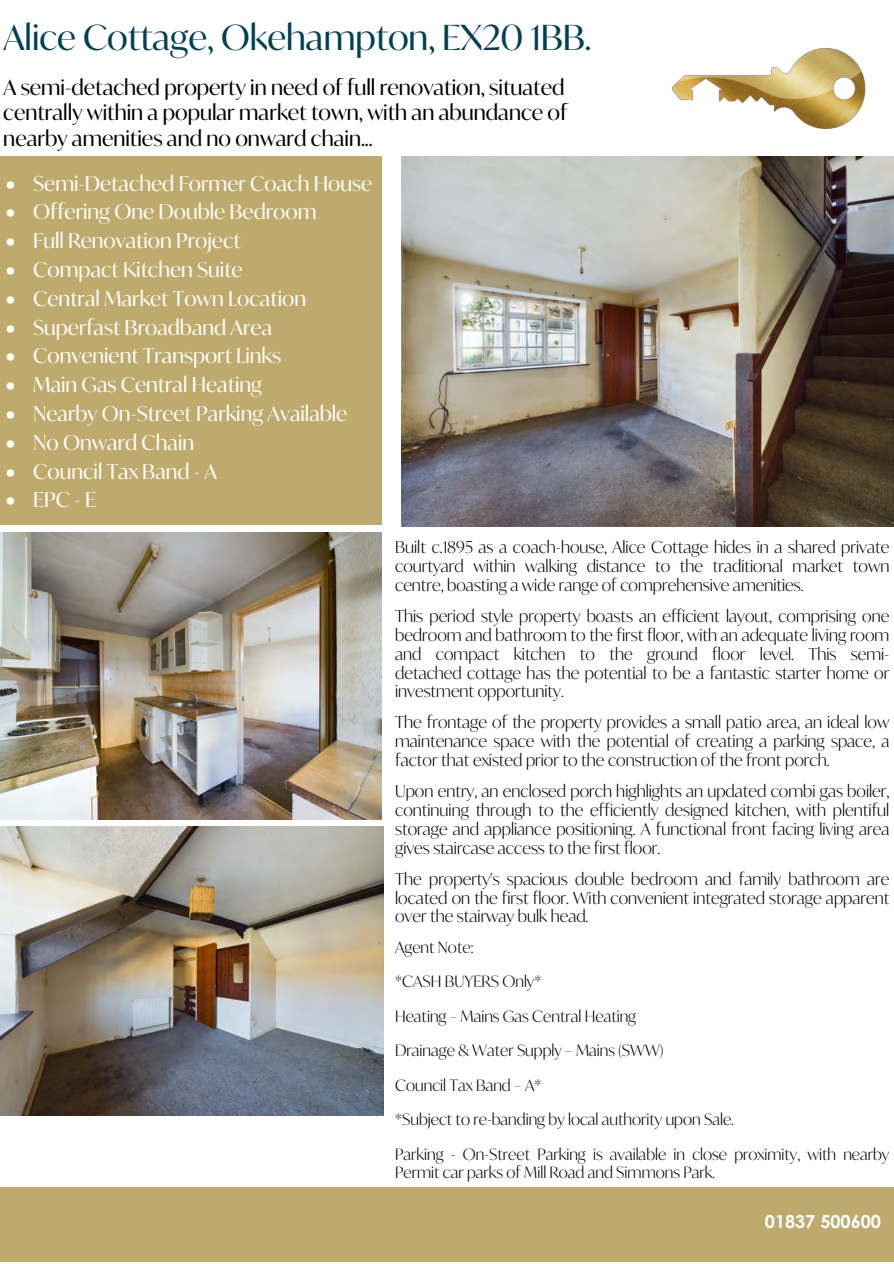
<style>
.page{position:relative;width:894px;height:1264px;background:#fff}
.page>*{position:absolute;margin:0;border:0;box-sizing:border-box;transform-origin:0 0}
.t1{font:34.5px "Ivy Mode";color:#004055}
.t2{font:21px/25.2px "Ivy Mode";color:#000}
.t3{font:20.4px "Ivy Mode";color:#fff}
.t4{font:700 18px "Century Gothic";color:#fff}
.t5{font:300 16.35px/18.9px "Ivy Mode";color:#000;text-align:justify}
.t6{font:300 15.6px/17.9px "Ivy Mode";color:#000}
.s1{font-style:inherit}
</style>
<div class="page">
<img style="left:401px;top:156px;width:492px;height:370px">
<img style="left:0;top:532px;width:381px;height:287px">
<img style="left:0;top:826px;width:383px;height:289px">
<div style="left:0;top:1187px;width:893px;height:74px;background:#beaa6c"></div>
<div style="left:0;top:156px;width:381px;height:368px;background:#beaa6c"></div>
<img style="left:671px;top:48px;width:195px;height:81px">
<p class="t1" style="left:3px;top:14px;width:589px">Alice Cottage, Okehampton, EX20 1BB.</p>
<p class="t2" style="left:3px;top:74px;width:565px"><span class="s1">A</span> semi-detached property in need of full renovation, situated centrally within a popular market town, with an abundance of nearby amenities and no onward chain...</p>
<p class="t3" style="left:6px;top:169px;width:367px">• Semi-Detached Former Coach House</p>
<p class="t3" style="left:6px;top:198px;width:312px">• Offering One Double Bedroom</p>
<p class="t3" style="left:6px;top:227px;width:236px">• Full Renovation Project</p>
<p class="t3" style="left:6px;top:256px;width:238px">• Compact Kitchen Suite</p>
<p class="t3" style="left:6px;top:284px;width:301px">• Central Market Town Location</p>
<p class="t3" style="left:6px;top:313px;width:268px">• Superfast Broadband Area</p>
<p class="t3" style="left:6px;top:342px;width:277px">• Convenient Transport Links</p>
<p class="t3" style="left:6px;top:371px;width:257px">• Main Gas Central Heating</p>
<p class="t3" style="left:6px;top:400px;width:343px">• Nearby On-Street Parking Available</p>
<p class="t3" style="left:6px;top:428px;width:190px">• No Onward Chain</p>
<p class="t3" style="left:6px;top:457px;width:213px">• Council Tax Band - A</p>
<p class="t3" style="left:6px;top:486px;width:92px">• EPC - E</p>
<p class="t5" style="left:395px;top:537px;width:495px">Built c.1895 as a coach-house, Alice Cottage hides in a shared private courtyard within walking distance to the traditional market town centre, boasting a wide range of comprehensive amenities.</p>
<p class="t5" style="left:395px;top:606px;width:495px">This period style property boasts an efficient layout, comprising one bedroom and bathroom to the first floor, with an adequate living room and compact kitchen to the ground floor level. This semi&shy;detached cottage has the potential to be a fantastic starter home or investment opportunity.</p>
<p class="t5" style="left:395px;top:712px;width:495px">The frontage of the property provides a small patio area, an ideal low maintenance space with the potential of creating a parking space, a factor that existed prior to the construction of the front porch.</p>
<p class="t5" style="left:395px;top:781px;width:495px">Upon entry, an enclosed porch highlights an updated combi gas boiler, continuing through to the efficiently designed kitchen, with plentiful storage and appliance positioning. A functional front facing living area gives staircase access to the first floor.</p>
<p class="t5" style="left:395px;top:868px;width:495px">The property's spacious double bedroom and family bathroom are located on the first floor. With convenient integrated storage apparent over the stairway bulk head.</p>
<p class="t6" style="left:395px;top:937px;width:80px">Agent Note:</p>
<p class="t6" style="left:395px;top:972px;width:148px">*CASH BUYERS Only*</p>
<p class="t6" style="left:395px;top:1006px;width:242px">Heating – Mains Gas Central Heating</p>
<p class="t6" style="left:395px;top:1041px;width:269px">Drainage &amp; Water Supply – Mains (SWW)</p>
<p class="t6" style="left:395px;top:1075px;width:148px">Council Tax Band – A*</p>
<p class="t6" style="left:395px;top:1110px;width:340px">*Subject to re-banding by local authority upon Sale.</p>
<p class="t6" style="left:395px;top:1144px;width:495px">Parking - On-Street Parking is available in close proximity, with nearby<br>Permit car parks of Mill Road and Simmons Park.</p>
<p class="t4" style="left:764px;top:1207px;width:118px">01837 500600</p>
</div>
